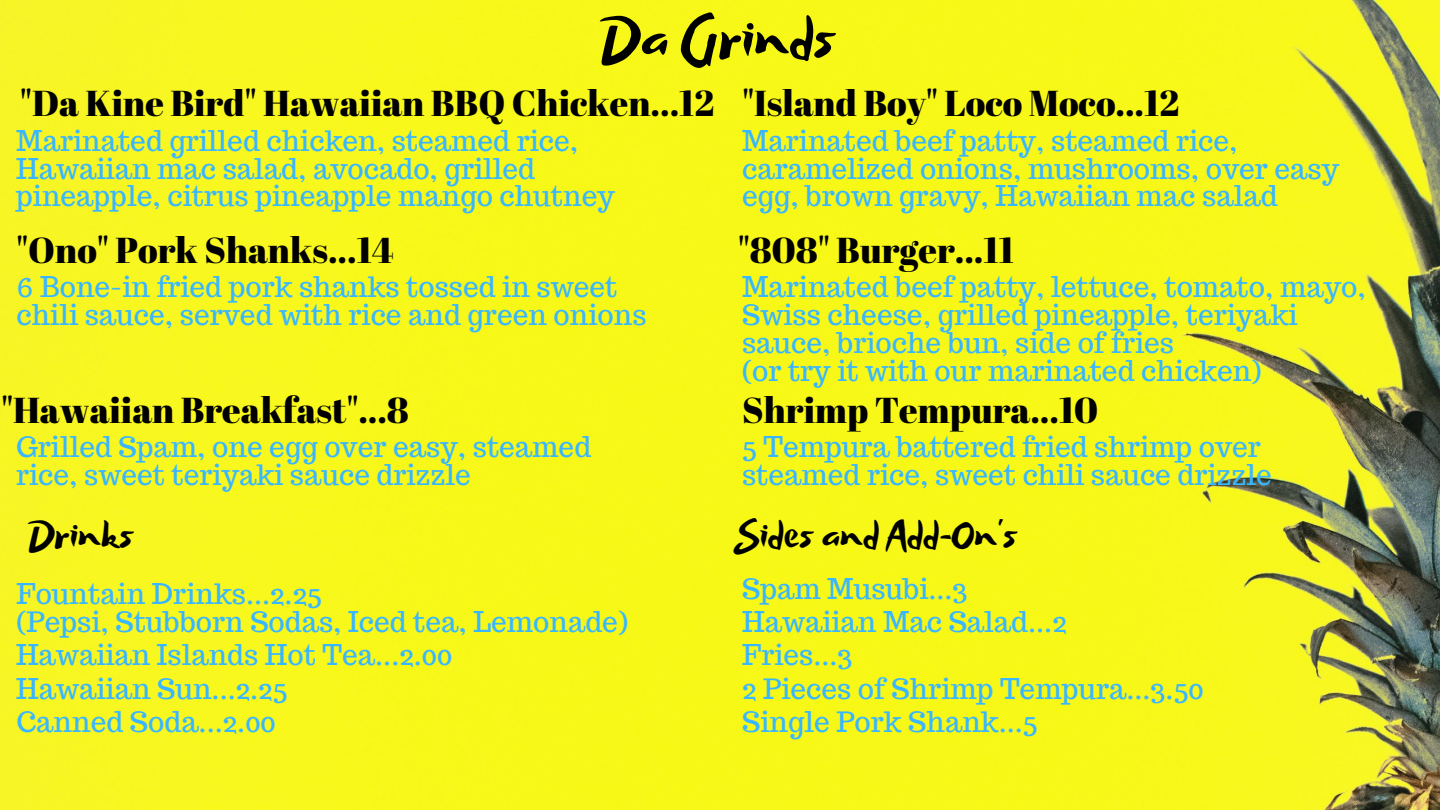
<style>
.page{position:relative;width:1440px;height:810px;background:#fff}
.page>*{position:absolute;margin:0;border:0;box-sizing:border-box;transform-origin:0 0}
.t1{font:64px "Beach Resort";color:#000}
.t2{font:42px "Beach Resort";color:#000}
.t3{font:36px "Abril Fatface";color:#000}
.t4{font:28px/27.8px "Trocchi";color:#38b6ff}
</style>
<div class="page">
<img style="left:0;top:0;width:1440px;height:810px">
<p class="t1" style="left:599px;top:3px;width:239px">Da Grinds</p>
<p class="t3" style="left:742px;top:78px;width:439px">"Island Boy" Loco Moco...12</p>
<p class="t4" style="left:742px;top:127px;width:599px">Marinated beef patty, steamed rice, caramelized onions, mushrooms, over easy egg, brown gravy, Hawaiian mac salad</p>
<p class="t3" style="left:20px;top:78px;width:696px">"Da Kine Bird" Hawaiian BBQ Chicken...12</p>
<p class="t4" style="left:16px;top:127px;width:600px">Marinated grilled chicken, steamed rice,<br>Hawaiian mac salad, avocado, grilled pineapple, citrus pineapple mango chutney</p>
<p class="t3" style="left:16px;top:225px;width:379px">"Ono" Pork Shanks...14</p>
<p class="t4" style="left:16px;top:273px;width:632px">6 Bone-in fried pork shanks tossed in sweet chili sauce, served with rice and green onions</p>
<p class="t3" style="left:1px;top:384px;width:409px">"Hawaiian Breakfast"...8</p>
<p class="t4" style="left:16px;top:433px;width:577px">Grilled Spam, one egg over easy, steamed rice, sweet teriyaki sauce drizzle</p>
<p class="t2" style="left:27px;top:512px;width:109px">Drinks</p>
<p class="t4" style="left:16px;top:580px;width:307px">Fountain Drinks...2.25</p>
<p class="t4" style="left:16px;top:607px;width:613px">(Pepsi, Stubborn Sodas, Iced tea, Lemonade)</p>
<p class="t4" style="left:16px;top:641px;width:438px">Hawaiian Islands Hot Tea...2.00</p>
<p class="t4" style="left:16px;top:675px;width:273px">Hawaiian Sun...2.25</p>
<p class="t4" style="left:16px;top:708px;width:261px">Canned Soda...2.00</p>
<p class="t3" style="left:738px;top:225px;width:278px">"808" Burger...11</p>
<p class="t4" style="left:742px;top:273px;width:625px">Marinated beef patty, lettuce, tomato, mayo,<br>Swiss cheese, grilled pineapple, teriyaki sauce, brioche bun, side of fries</p>
<p class="t4" style="left:742px;top:356px;width:521px">(or try it with our marinated chicken)</p>
<p class="t3" style="left:742px;top:384px;width:358px">Shrimp Tempura...10</p>
<p class="t4" style="left:742px;top:433px;width:531px">5 Tempura battered fried shrimp over steamed rice, sweet chili sauce drizzle</p>
<p class="t2" style="left:734px;top:512px;width:286px">Sides and Add-On's</p>
<p class="t4" style="left:742px;top:574px;width:227px">Spam Musubi...3</p>
<p class="t4" style="left:742px;top:641px;width:112px">Fries...3</p>
<p class="t4" style="left:742px;top:608px;width:326px">Hawaiian Mac Salad...2</p>
<p class="t4" style="left:742px;top:675px;width:463px">2 Pieces of Shrimp Tempura...3.50</p>
<p class="t4" style="left:742px;top:708px;width:297px">Single Pork Shank...5</p>
</div>
